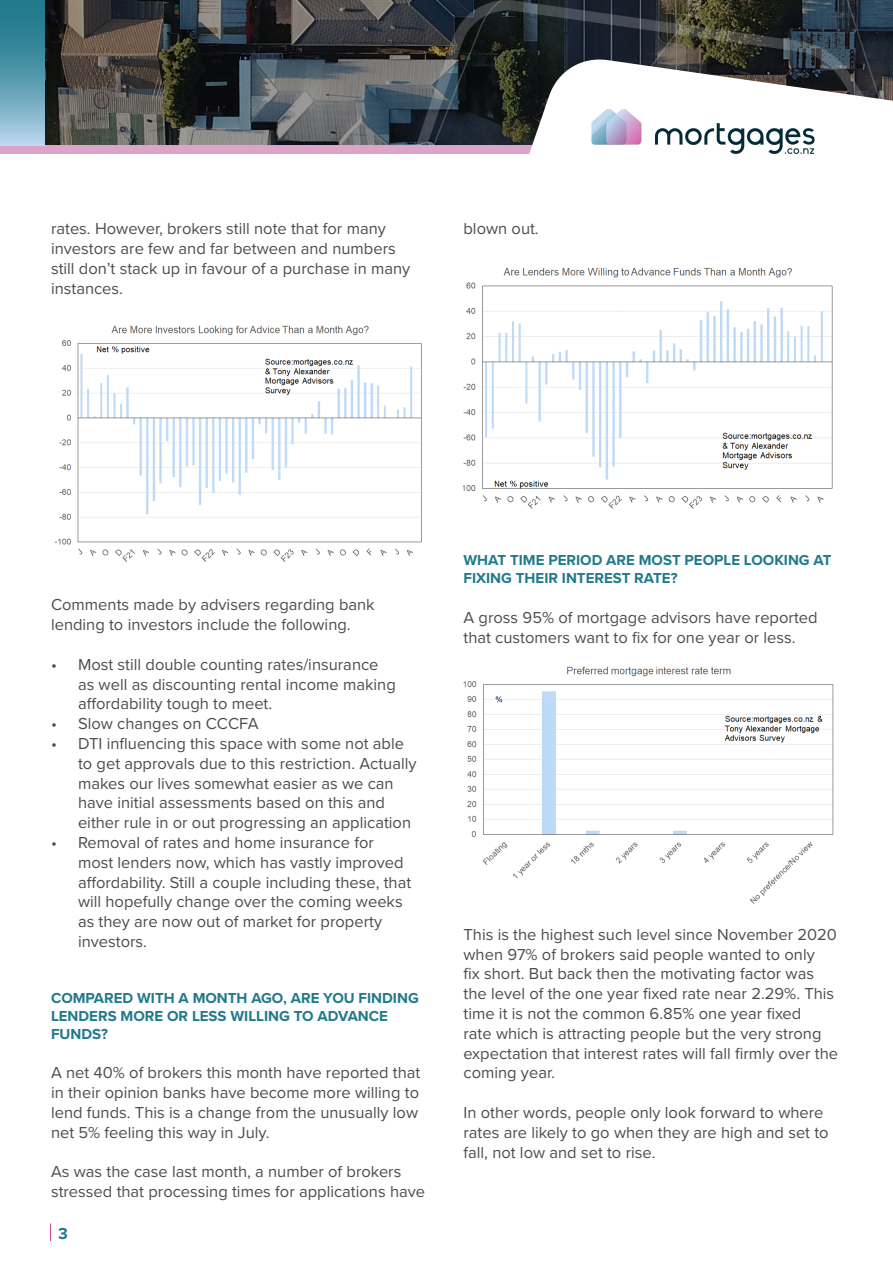
<style>
.page{position:relative;width:893px;height:1263px;background:#fff}
.page>*{position:absolute;margin:0;border:0;box-sizing:border-box;transform-origin:0 0}
.Copy{font:16.5px/19.8px "Proxima Nova";color:#4c4e4e}
.t1{font:700 16.5px "Proxima Nova";color:#217a8c}
.Copy-2{font:700 15px/18px "Proxima Nova";color:#217a8c}
</style>
<div class="page">
<svg style="left:50px;top:1223px;width:1px;height:18px"></svg>
<img style="left:45px;top:0;width:300px;height:146px">
<svg style="left:345px;top:0;width:132px;height:146px;background:#454b50"></svg>
<div style="left:0;top:146px;width:893px;height:8px;background:#dca4c9"></div>
<svg style="left:0;top:0;width:45px;height:146px;background:#5b9cb1"></svg>
<svg style="left:477px;top:0;width:416px;height:56px;background:#2d3436"></svg>
<svg style="left:450px;top:56px;width:443px;height:98px"></svg>
<img style="left:587px;top:99px;width:232px;height:55px">
<img style="left:463px;top:267px;width:370px;height:242px">
<img style="left:463px;top:666px;width:371px;height:238px">
<img style="left:54px;top:325px;width:368px;height:237px">
<p class="Copy" style="left:51px;top:218px;width:361px">rates. However, brokers still note that for many investors are few and far between and numbers still don’t stack up in favour of a purchase in many instances.</p>
<p class="Copy" style="left:463px;top:218px;width:77px">blown out.</p>
<p class="Copy" style="left:51px;top:594px;width:325px">Comments made by advisers regarding bank lending to investors include the following.</p>
<p class="Copy" style="left:78px;top:654px;width:319px;text-indent:-27px">• Most still double counting rates/insurance as well as discounting rental income making affordability tough to meet.</p>
<p class="Copy" style="left:51px;top:713px;width:209px">• Slow changes on CCCFA</p>
<p class="Copy" style="left:78px;top:733px;width:340px;text-indent:-27px">• DTI influencing this space with some not able to get approvals due to this restriction. Actually makes our lives somewhat easier as we can have initial assessments based on this and either rule in or out progressing an application</p>
<p class="Copy" style="left:78px;top:832px;width:335px;text-indent:-27px">• Removal of rates and home insurance for most lenders now, which has vastly improved affordability. Still a couple including these, that will hopefully change over the coming weeks as they are now out of market for property investors.</p>
<p class="Copy-2" style="left:51px;top:988px;width:369px">COMPARED WITH A MONTH AGO, ARE YOU FINDING<br>LENDERS MORE OR LESS WILLING TO ADVANCE<br>FUNDS?</p>
<p class="Copy" style="left:51px;top:1062px;width:371px">A net 40% of brokers this month have reported that in their opinion banks have become more willing to lend funds. This is a change from the unusually low net 5% feeling this way in July.</p>
<p class="Copy" style="left:51px;top:1161px;width:376px">As was the case last month, a number of brokers stressed that processing times for applications have</p>
<p class="t1" style="left:58px;top:1221px;width:11px">3</p>
<p class="Copy-2" style="left:463px;top:551px;width:370px">WHAT TIME PERIOD ARE MOST PEOPLE LOOKING AT<br>FIXING THEIR INTEREST RATE?</p>
<p class="Copy" style="left:463px;top:607px;width:356px">A gross 95% of mortgage advisors have reported that customers want to fix for one year or less.</p>
<p class="Copy" style="left:463px;top:924px;width:376px">This is the highest such level since November 2020 when 97% of brokers said people wanted to only<br>fix short. But back then the motivating factor was the level of the one year fixed rate near 2.29%. This time it is not the common 6.85% one year fixed<br>rate which is attracting people but the very strong expectation that interest rates will fall firmly over the coming year.</p>
<p class="Copy" style="left:463px;top:1102px;width:367px">In other words, people only look forward to where rates are likely to go when they are high and set to fall, not low and set to rise.</p>
</div>
